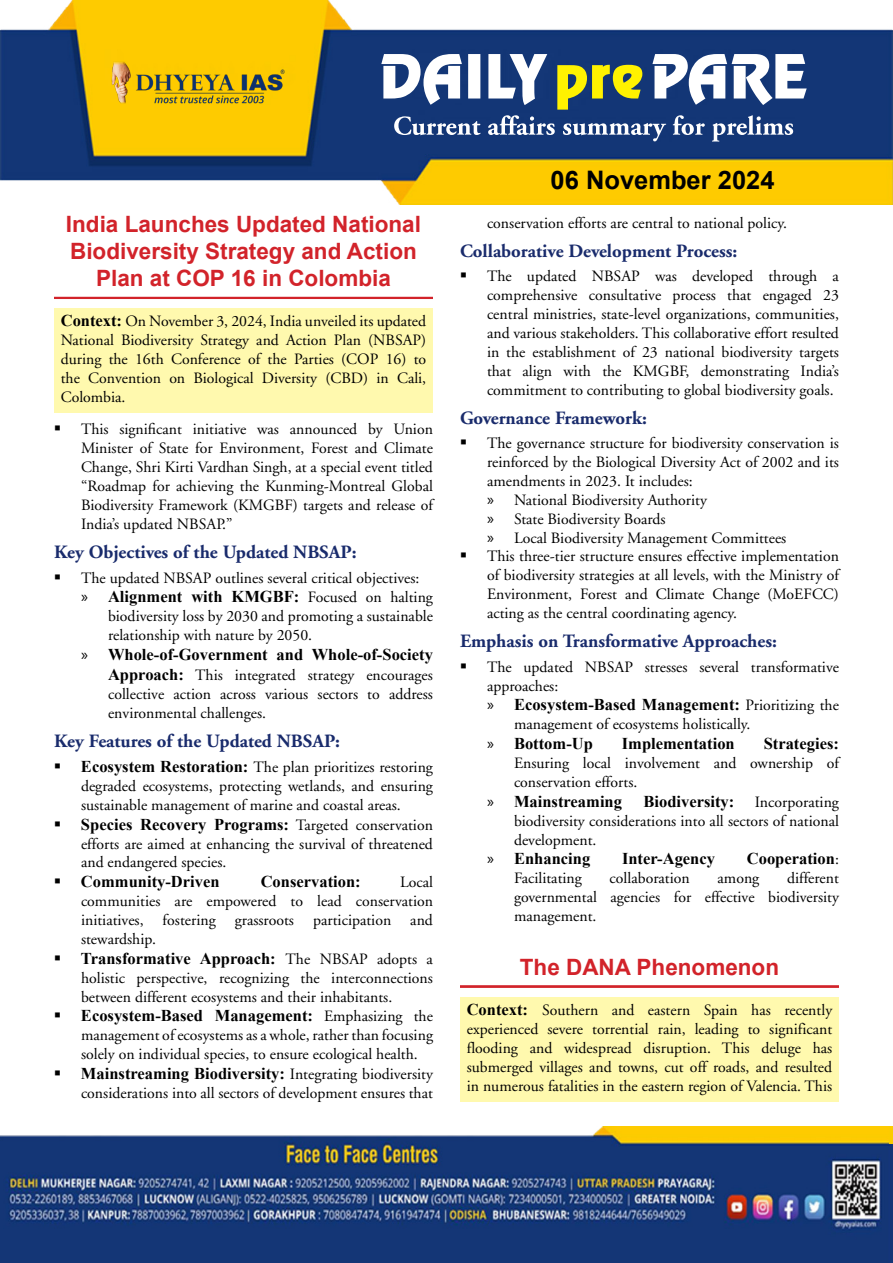
<style>
.page{position:relative;width:893px;height:1263px;background:#fff}
.page>*{position:absolute;margin:0;border:0;box-sizing:border-box;transform-origin:0 0}
.t1{font:700 25.5px "Arial";color:#000}
.t2{font:700 22.5px/27px "Arial";color:#d2232a;text-align:center}
.t3{font:700 18.75px "Adobe Garamond";color:#192b6c}
.t4{font:700 16.5px "Times New Roman";color:#000}
.t5{font:15.75px/18.9px "Adobe Garamond";color:#000;text-align:justify}
.s1{font-family:"Times New Roman";font-weight:700;font-size:16.5px}
.s2{font-family:"Myriad Pro";font-weight:400}
.s3{font-family:"Adobe Garamond";font-weight:400;font-size:15.75px}
.s4{font-family:"Myriad Pro";font-size:16.5px}
</style>
<div class="page">
<img style="left:0;top:0;width:893px;height:205px">
<img style="left:102px;top:50px;width:195px;height:75px">
<svg style="left:381px;top:54px;width:426px;height:88px"></svg>
<img style="left:0;top:1126px;width:890px;height:137px">
<svg style="left:890px;top:1144px;width:3px;height:119px"></svg>
<hr style="left:889px;top:1126px;width:4px;height:18px;background:#fbcc00">
<hr style="left:54px;top:297px;width:379px;height:2px;background:#d2232a">
<div style="left:54px;top:308px;width:379px;height:105px;background:#fff9ae"></div>
<hr style="left:460px;top:985px;width:379px;height:3px;background:#d2232a">
<div style="left:460px;top:997px;width:379px;height:105px;background:#fff9ae"></div>
<h2 class="t2" style="left:66px;top:211px;width:357px">India Launches Updated National<br>Biodiversity Strategy and Action<br>Plan at COP 16 in Colombia</h2>
<p class="t5" style="left:61px;top:312px;width:367px"><span class="s1">Context:</span> On November 3, 2024, India unveiled its updated National Biodiversity Strategy and Action Plan (NBSAP) during the 16th Conference of the Parties (COP 16) to the Convention on Biological Diversity (CBD) in Cali, Colombia.</p>
<p class="t5" style="left:81px;top:420px;width:353px">This significant initiative was announced by Union Minister of State for Environment, Forest and Climate Change, Shri Kirti Vardhan Singh, at a special event titled “Roadmap for achieving the Kunming-Montreal Global Biodiversity Framework (KMGBF) targets and release of India’s updated NBSAP.”</p>
<p class="t3" style="left:54px;top:542px;width:304px">Key Objectives of the Updated NBSAP:</p>
<p class="t5" style="left:81px;top:568px;width:340px">The updated NBSAP outlines several critical objectives:</p>
<p class="t4" style="left:81px;top:585px;width:353px"><span class="s2">»</span> Alignment with KMGBF: <span class="s3">Focused on halting</span></p>
<p class="t5" style="left:108px;top:607px;width:327px">biodiversity loss by 2030 and promoting a sustainable relationship with nature by 2050.</p>
<p class="t4" style="left:81px;top:643px;width:353px"><span class="s2">»</span> Whole-of-Government and Whole-of-Society</p>
<p class="t5" style="left:108px;top:666px;width:326px"><span class="s1">Approach:</span> This integrated strategy encourages collective action across various sectors to address environmental challenges.</p>
<p class="t3" style="left:54px;top:731px;width:288px">Key Features of the Updated NBSAP:</p>
<p class="t5" style="left:81px;top:758px;width:353px"><span class="s1">Ecosystem Restoration:</span> The plan prioritizes restoring degraded ecosystems, protecting wetlands, and ensuring sustainable management of marine and coastal areas.</p>
<p class="t4" style="left:81px;top:813px;width:353px">Species Recovery Programs: <span class="s3">Targeted conservation</span></p>
<p class="t5" style="left:81px;top:834px;width:353px">efforts are aimed at enhancing the survival of threatened and endangered species.</p>
<p class="t4" style="left:81px;top:870px;width:140px">Community-Driven</p>
<p class="t4" style="left:261px;top:870px;width:102px">Conservation:</p>
<p class="t5" style="left:81px;top:873px;width:353px;text-indent:319px">Local communities are empowered to lead conservation initiatives, fostering grassroots participation and stewardship.</p>
<p class="t4" style="left:81px;top:947px;width:353px">Transformative Approach: <span class="s3">The NBSAP adopts a</span></p>
<p class="t5" style="left:81px;top:968px;width:353px">holistic perspective, recognizing the interconnections between different ecosystems and their inhabitants.</p>
<p class="t4" style="left:81px;top:1004px;width:353px">Ecosystem-Based Management: <span class="s3">Emphasizing the</span></p>
<p class="t5" style="left:81px;top:1026px;width:353px">management of ecosystems as a whole, rather than focusing solely on individual species, to ensure ecological health.</p>
<p class="t4" style="left:81px;top:1062px;width:353px">Mainstreaming Biodiversity: <span class="s3">Integrating biodiversity</span></p>
<p class="t5" style="left:81px;top:1084px;width:353px">considerations into all sectors of development ensures that</p>
<h1 class="t1" style="left:551px;top:162px;width:225px">06 November 2024</h1>
<p class="t5" style="left:487px;top:213px;width:302px">conservation efforts are central to national policy.</p>
<p class="t3" style="left:460px;top:241px;width:279px">Collaborative Development Process:</p>
<p class="t5" style="left:487px;top:267px;width:353px">The updated NBSAP was developed through a comprehensive consultative process that engaged 23 central ministries, state-level organizations, communities, and various stakeholders. This collaborative effort resulted in the establishment of 23 national biodiversity targets that align with the KMGBF, demonstrating India’s commitment to contributing to global biodiversity goals.</p>
<p class="t3" style="left:460px;top:408px;width:188px">Governance Framework:</p>
<p class="t5" style="left:487px;top:434px;width:353px;text-align:left">The governance structure for biodiversity conservation is reinforced by the Biological Diversity Act of 2002 and its amendments in 2023. It includes:<br><span class="s4">»</span> National Biodiversity Authority<br><span class="s4">»</span> State Biodiversity Boards<br><span class="s4">»</span> Local Biodiversity Management Committees<br>This three-tier structure ensures effective implementation of biodiversity strategies at all levels, with the Ministry of Environment, Forest and Climate Change (MoEFCC) acting as the central coordinating agency.</p>
<p class="t3" style="left:460px;top:631px;width:319px">Emphasis on Transformative Approaches:</p>
<p class="t5" style="left:487px;top:658px;width:353px">The updated NBSAP stresses several transformative approaches:</p>
<p class="t4" style="left:487px;top:693px;width:353px"><span class="s2">»</span> Ecosystem-Based Management: <span class="s3">Prioritizing the</span></p>
<p class="t5" style="left:514px;top:715px;width:238px">management of ecosystems holistically.</p>
<p class="t4" style="left:487px;top:732px;width:107px"><span class="s2">»</span> Bottom-Up</p>
<p class="t4" style="left:622px;top:732px;width:114px">Implementation</p>
<p class="t4" style="left:764px;top:732px;width:77px">Strategies:</p>
<p class="t5" style="left:514px;top:754px;width:326px">Ensuring local involvement and ownership of conservation efforts.</p>
<p class="t4" style="left:487px;top:790px;width:137px"><span class="s2">»</span> Mainstreaming</p>
<p class="t4" style="left:643px;top:790px;width:92px">Biodiversity:</p>
<p class="t5" style="left:514px;top:793px;width:326px;text-indent:241px">Incorporating biodiversity considerations into all sectors of national development.</p>
<p class="t4" style="left:487px;top:847px;width:105px"><span class="s2">»</span> Enhancing</p>
<p class="t4" style="left:622px;top:847px;width:95px">Inter-Agency</p>
<p class="t4" style="left:747px;top:847px;width:94px">Cooperation<span class="s3">:</span></p>
<p class="t5" style="left:514px;top:869px;width:69px">Facilitating</p>
<p class="t5" style="left:610px;top:869px;width:82px">collaboration</p>
<p class="t5" style="left:717px;top:869px;width:43px">among</p>
<p class="t5" style="left:514px;top:869px;width:326px;text-indent:273px">different governmental agencies for effective biodiversity management.</p>
<h2 class="t2" style="left:520px;top:954px;width:261px">The DANA Phenomenon</h2>
<p class="t5" style="left:467px;top:1001px;width:367px"><span class="s1">Context:</span> Southern and eastern Spain has recently experienced severe torrential rain, leading to significant flooding and widespread disruption. This deluge has submerged villages and towns, cut off roads, and resulted in numerous fatalities in the eastern region of Valencia. This</p>
</div>
